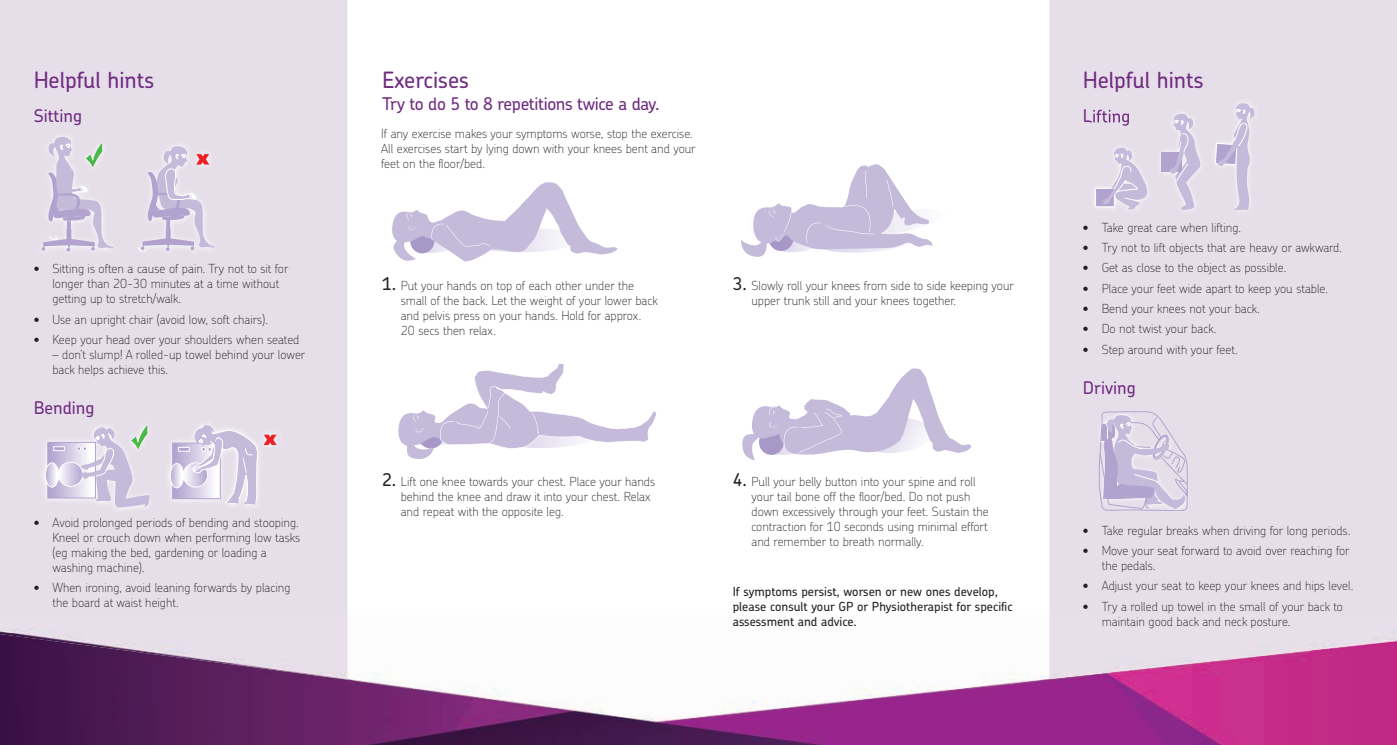
<style>
.page{position:relative;width:1397px;height:745px;background:#fff}
.page>*{position:absolute;margin:0;border:0;box-sizing:border-box;transform-origin:0 0}
.t1{font:500 22.5px "Chevin Std";color:#702c81}
.t2{font:500 17.5px "Chevin Std";letter-spacing:-.02em;color:#702c81}
.t3{font:500 17.5px "Chevin Std";color:#702c81}
.t4{font:100 12.5px/15px "Chevin Std";color:#231f20}
.t5{font:500 12.5px/15px "Chevin Std";color:#231f20}
.s1{font-weight:500;font-size:17.5px}
</style>
<div class="page">
<div style="left:1049px;top:0;width:347px;height:614px;background:#e6dfea"></div>
<div style="left:0;top:0;width:347px;height:614px;background:#e6dfea"></div>
<img style="left:0;top:679px;width:130px;height:65px">
<img style="left:306px;top:614px;width:784px;height:130px">
<div style="left:1310px;top:678px;width:86px;height:66px;background:#c12986"></div>
<img style="left:130px;top:679px;width:176px;height:65px">
<img style="left:1090px;top:678px;width:220px;height:66px">
<img style="left:1049px;top:614px;width:347px;height:64px">
<img style="left:0;top:614px;width:347px;height:65px">
<div style="left:37px;top:134px;width:183px;height:119px;background:#e6dfea"></div>
<svg style="left:42px;top:137px;width:72px;height:114px;background:#d9d1e4"></svg>
<img style="left:102px;top:143px;width:2px;height:24px">
<img style="left:86px;top:143px;width:16px;height:24px">
<svg style="left:137px;top:146px;width:78px;height:105px;background:#dbd1e2"></svg>
<div style="left:39px;top:420px;width:242px;height:92px;background:#e6dfea"></div>
<svg style="left:45px;top:427px;width:105px;height:80px;background:#dad3e6"></svg>
<img style="left:131px;top:425px;width:18px;height:24px">
<img style="left:131px;top:425px;width:16px;height:23px">
<svg style="left:170px;top:425px;width:106px;height:79px;background:#dcd3e5"></svg>
<div style="left:1090px;top:98px;width:169px;height:116px;background:#e6dfea"></div>
<img style="left:1090px;top:109px;width:38px;height:17px">
<div style="left:1095px;top:188px;width:19px;height:19px;background:#b1a3ce;border:1px solid #fff"></div>
<svg style="left:1214px;top:103px;width:40px;height:106px;background:#dad2e4"></svg>
<svg style="left:1101px;top:147px;width:46px;height:62px;background:#d7cfe3"></svg>
<div style="left:1161px;top:152px;width:20px;height:20px;background:#b1a3ce"></div>
<svg style="left:1167px;top:114px;width:32px;height:95px;background:#d6cee3"></svg>
<img style="left:1094px;top:407px;width:97px;height:106px">
<svg style="left:1098px;top:410px;width:89px;height:100px;background:#d3cbe1"></svg>
<svg style="left:392px;top:182px;width:226px;height:80px"></svg>
<svg style="left:398px;top:364px;width:258px;height:95px"></svg>
<svg style="left:741px;top:164px;width:192px;height:93px"></svg>
<svg style="left:742px;top:368px;width:230px;height:92px"></svg>
<h1 class="t1" style="left:34px;top:65px;width:122px">Helpful hints</h1>
<h2 class="t3" style="left:34px;top:104px;width:50px">Sitting</h2>
<p class="t4" style="left:52px;top:261px;width:237px;text-indent:-19px">• Sitting is often a cause of pain. Try not to sit for longer than 20-30 minutes at a time without getting up to stretch/walk.</p>
<p class="t4" style="left:34px;top:311px;width:236px">• Use an upright chair (avoid low, soft chairs).</p>
<p class="t4" style="left:34px;top:331px;width:267px">• Keep your head over your shoulders when seated</p>
<p class="t4" style="left:52px;top:346px;width:254px">– don’t slump! A rolled-up towel behind your lower back helps achieve this.</p>
<h2 class="t3" style="left:34px;top:395px;width:62px">Bending</h2>
<p class="t4" style="left:52px;top:514px;width:249px;text-indent:-19px">• Avoid prolonged periods of bending and stooping.<br>Kneel or crouch down when performing low tasks (eg making the bed, gardening or loading a washing machine).</p>
<p class="t4" style="left:52px;top:579px;width:239px;text-indent:-19px">• When ironing, avoid leaning forwards by placing the board at waist height.</p>
<h1 class="t1" style="left:382px;top:65px;width:88px">Exercises</h1>
<h2 class="t2" style="left:382px;top:92px;width:279px">Try to do 5 to 8 repetitions twice a day.</h2>
<h1 class="t1" style="left:1082px;top:65px;width:122px">Helpful hints</h1>
<p class="t4" style="left:381px;top:125px;width:316px">If any exercise makes your symptoms worse, stop the exercise.<br>All exercises start by lying down with your knees bent and your feet on the floor/bed.</p>
<p class="t4" style="left:401px;top:277px;width:258px;text-indent:-19px"><span class="s1">1.</span> Put your hands on top of each other under the small of the back. Let the weight of your lower back and pelvis press on your hands. Hold for approx.<br>20 secs then relax.</p>
<p class="t4" style="left:751px;top:278px;width:264px;text-indent:-19px"><span class="s1">3.</span> Slowly roll your knees from side to side keeping your upper trunk still and your knees together.</p>
<p class="t4" style="left:1082px;top:219px;width:160px">• Take great care when lifting.</p>
<p class="t4" style="left:1082px;top:239px;width:261px">• Try not to lift objects that are heavy or awkward.</p>
<p class="t4" style="left:1082px;top:259px;width:205px">• Get as close to the object as possible.</p>
<p class="t4" style="left:1082px;top:280px;width:247px">• Place your feet wide apart to keep you stable.</p>
<p class="t4" style="left:1082px;top:300px;width:178px">• Bend your knees not your back.</p>
<p class="t4" style="left:1082px;top:320px;width:135px">• Do not twist your back.</p>
<p class="t4" style="left:1082px;top:341px;width:156px">• Step around with your feet.</p>
<h2 class="t3" style="left:1082px;top:375px;width:54px">Driving</h2>
<p class="t4" style="left:401px;top:473px;width:256px;text-indent:-19px"><span class="s1">2.</span> Lift one knee towards your chest. Place your hands behind the knee and draw it into your chest. Relax and repeat with the opposite leg.</p>
<p class="t4" style="left:751px;top:473px;width:239px;text-indent:-19px"><span class="s1">4.</span> Pull your belly button into your spine and roll your tail bone off the floor/bed. Do not push down excessively through your feet. Sustain the contraction for 10 seconds using minimal effort and remember to breath normally.</p>
<p class="t5" style="left:732px;top:583px;width:281px">If symptoms persist, worsen or new ones develop, please consult your GP or Physiotherapist for specific assessment and advice.</p>
<p class="t4" style="left:1082px;top:522px;width:269px">• Take regular breaks when driving for long periods.</p>
<p class="t4" style="left:1101px;top:542px;width:249px;text-indent:-19px">• Move your seat forward to avoid over reaching for the pedals.</p>
<p class="t4" style="left:1082px;top:577px;width:272px">• Adjust your seat to keep your knees and hips level.</p>
<p class="t4" style="left:1101px;top:597px;width:243px;text-indent:-19px">• Try a rolled up towel in the small of your back to maintain good back and neck posture.</p>
</div>
